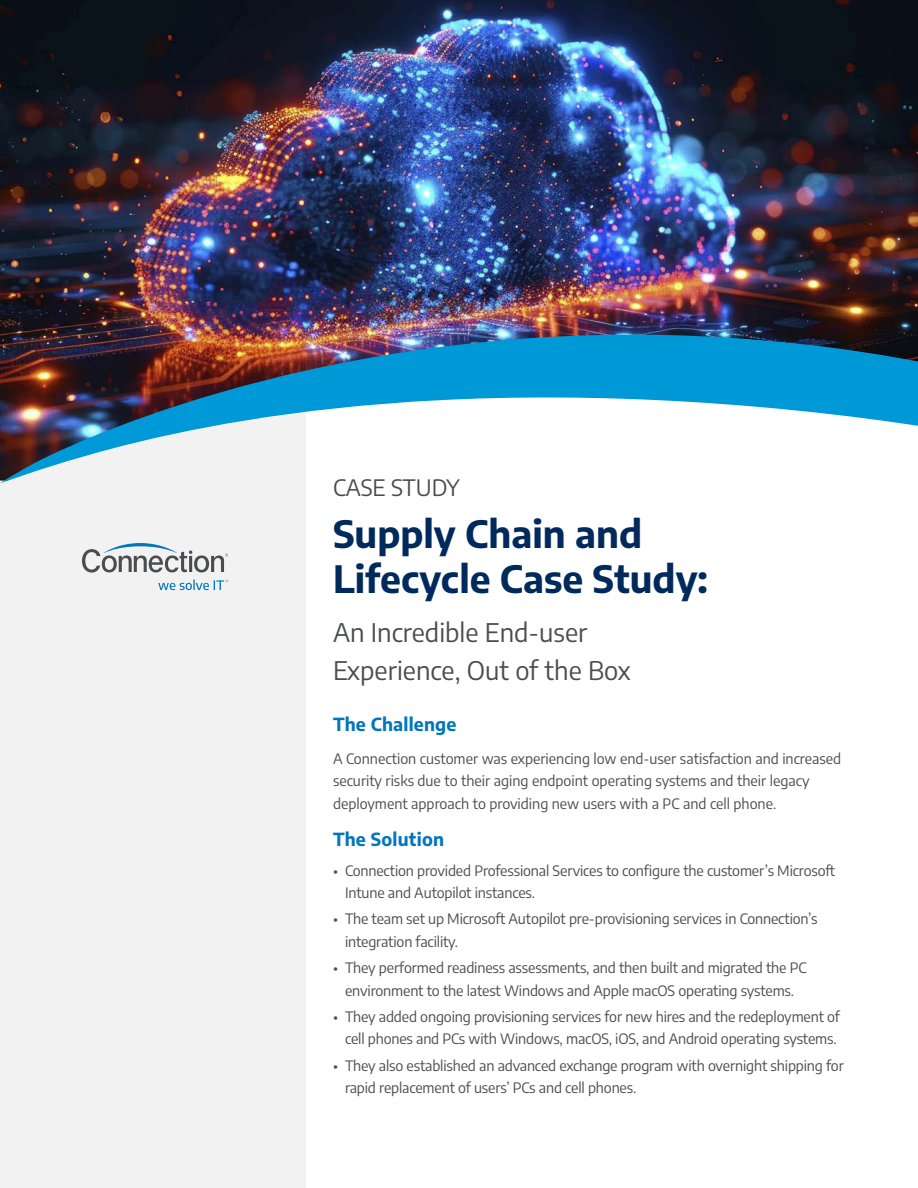
<style>
.page{position:relative;width:918px;height:1188px;background:#fff}
.page>*{position:absolute;margin:0;border:0;box-sizing:border-box;transform-origin:0 0}
.t1{font:700 37.5px/45px "Encode Sans";color:#002a5c}
.t2{font:25.5px/37.5px "Encode Sans";color:#4b4c4d}
.Preheader{font:22.5px "Encode Sans";color:#4b4c4d}
.Body_Subhead_H3{font:700 18px "Encode Sans";letter-spacing:.01em;color:#0076be}
.Body{font:700 18px "Encode Sans";letter-spacing:.01em;color:#0076be}
.Body-2{font:14.25px/22.5px "Encode Sans";letter-spacing:-.01em;color:#4b4c4d}
</style>
<div class="page">
<div style="left:0;top:0;width:306px;height:1188px;background:#f2f2f2"></div>
<img style="left:0;top:0;width:918px;height:326px">
<img style="left:0;top:326px;width:918px;height:158px">
<svg style="left:82px;top:543px;width:146px;height:30px"></svg>
<svg style="left:158px;top:580px;width:70px;height:10px"></svg>
<p class="Preheader" style="left:333px;top:472px;width:128px">CASE STUDY</p>
<h1 class="t1" style="left:333px;top:509px;width:376px">Supply Chain and<br>Lifecycle Case Study:</h1>
<h2 class="t2" style="left:333px;top:613px;width:299px">An Incredible End-user<br>Experience, Out of the Box</h2>
<p class="Body_Subhead_H3" style="left:333px;top:711px;width:125px">The Challenge</p>
<p class="Body-2" style="left:333px;top:747px;width:510px">A Connection customer was experiencing low end-user satisfaction and increased security risks due to their aging endpoint operating systems and their legacy deployment approach to providing new users with a PC and cell phone.</p>
<p class="Body" style="left:333px;top:826px;width:113px">The Solution</p>
<p class="Body-2" style="left:345px;top:858px;width:492px;text-indent:-12px">• Connection provided Professional Services to configure the customer’s Microsoft<br>Intune and Autopilot instances.</p>
<p class="Body-2" style="left:345px;top:907px;width:474px;text-indent:-12px">• The team set up Microsoft Autopilot pre-provisioning services in Connection’s integration facility.</p>
<p class="Body-2" style="left:333px;top:956px;width:475px;text-align:center">• They performed readiness assessments, and then built and migrated the PC environment to the latest Windows and Apple macOS operating systems.</p>
<p class="Body-2" style="left:333px;top:1005px;width:508px;text-align:right">• They added ongoing provisioning services for new hires and the redeployment of cell phones and PCs with Windows, macOS, iOS, and Android operating systems.</p>
<p class="Body-2" style="left:345px;top:1053px;width:500px;text-indent:-12px">• They also established an advanced exchange program with overnight shipping for rapid replacement of users’ PCs and cell phones.</p>
</div>
